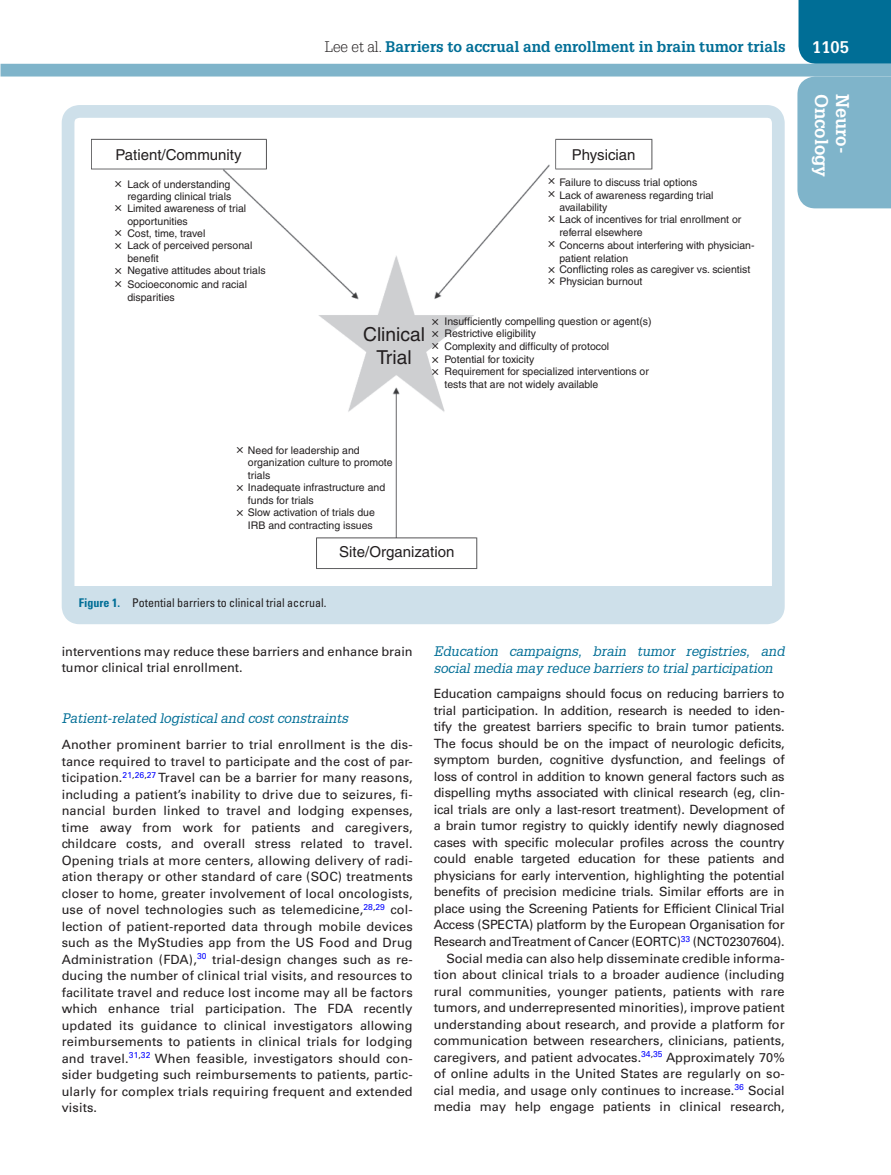
<style>
.page{position:relative;width:891px;height:1175px;background:#fff}
.page>*{position:absolute;margin:0;border:0;box-sizing:border-box;transform-origin:0 0}
.t1{font:19.2px/23.1px "Helvetica";color:#231f20;text-align:center}
.t2{font:700 18px "Glypha LT Std";color:#fff}
.t3{font:700 16.5px "Glypha LT Std";color:#fff}
.t4{font:700 15px "Glypha LT Std";color:#006e96}
.t5{font:15px "Helvetica";color:#231f20}
.t6{font:italic 13.5px/16.5px "Glypha LT Std";color:#006e96}
.t7{font:12.75px/16.5px "Univers LT Std";letter-spacing:-.015em;color:#231f20}
.t8{font:condensed 12px "Univers LT Std";color:#231f20}
.t9{font:12px/24.9px "Helvetica";color:#231f20}
.t10{font:10.5px/12.5px "Helvetica";color:#231f20}
.s1{font-weight:300;color:#231f20}
.s2{font-weight:700;color:#006e96}
</style>
<div class="page">
<div style="left:799px;top:0;width:92px;height:64px;background:#006e96"></div>
<div style="left:1px;top:64px;width:890px;height:12px;background:#7fb4ca"></div>
<div style="left:797px;top:76px;width:94px;height:132px;background:#7fb4ca"></div>
<div style="left:70px;top:586px;width:706px;height:28px;background:#cee0ea"></div>
<img style="left:91px;top:139px;width:562px;height:430px">
<div style="left:62px;top:105px;width:723px;height:519px;border:13px solid #cee0ea;border-radius:12px"></div>
<p class="t4" style="left:325px;top:37px;width:462px"><span class="s1">Lee et al.</span> Barriers to accrual and enrollment in brain tumor trials</p>
<p class="t3" style="left:812px;top:37px;width:38px">1105</p>
<p class="t5" style="left:115px;top:146px;width:128px">Patient/Community</p>
<p class="t5" style="left:572px;top:146px;width:65px">Physician</p>
<p class="t10" style="left:559px;top:176px;width:184px">Failure to discuss trial options<br>Lack of awareness regarding trial availability<br>Lack of incentives for trial enrollment or referral elsewhere</p>
<p class="t10" style="left:559px;top:239px;width:197px">Concerns about interfering with physician&shy;patient relation</p>
<p class="t10" style="left:559px;top:263px;width:192px">Conflicting roles as caregiver vs. scientist<br>Physician burnout</p>
<p class="t9" style="left:115px;top:170px;width:9px">×</p>
<p class="t9" style="left:548px;top:174px;width:9px;line-height:12.5px">× ×</p>
<p class="t9" style="left:548px;top:206px;width:9px">× ×</p>
<p class="t9" style="left:548px;top:263px;width:9px;line-height:11.4px">× ×</p>
<p class="t9" style="left:432px;top:308px;width:9px">×</p>
<p class="t10" style="left:127px;top:178px;width:106px">Lack of understanding regarding clinical trials</p>
<p class="t10" style="left:127px;top:203px;width:140px">Limited awareness of trial opportunities<br>Cost, time, travel<br>Lack of perceived personal benefit<br>Negative attitudes about trials</p>
<p class="t10" style="left:127px;top:278px;width:121px">Socioeconomic and racial disparities</p>
<p class="t9" style="left:115px;top:195px;width:9px">× ×</p>
<p class="t9" style="left:115px;top:232px;width:9px">× ×</p>
<p class="t9" style="left:115px;top:270px;width:9px">×</p>
<p class="t10" style="left:444px;top:315px;width:209px">Insufficiently compelling question or agent(s)<br>Restrictive eligibility<br>Complexity and difficulty of protocol Potential for toxicity<br>Requirement for specialized interventions or tests that are not widely available</p>
<h1 class="t1" style="left:363px;top:322px;width:63px">Clinical<br>Trial</h1>
<p class="t9" style="left:432px;top:327px;width:9px;line-height:12px">× ×</p>
<p class="t9" style="left:432px;top:352px;width:9px;line-height:12.3px">× ×</p>
<p class="t10" style="left:248px;top:444px;width:146px">Need for leadership and organization culture to promote trials<br>Inadequate infrastructure and funds for trials<br>Slow activation of trials due<br>IRB and contracting issues</p>
<p class="t5" style="left:339px;top:543px;width:117px">Site/Organization</p>
<p class="t8" style="left:79px;top:595px;width:249px"><span class="s2">Figure 1.</span> Potential barriers to clinical trial accrual.</p>
<p class="t9" style="left:237px;top:437px;width:9px">×</p>
<p class="t9" style="left:237px;top:474px;width:9px">× ×</p>
<p class="t7" style="left:62px;top:643px;width:352px">interventions may reduce these barriers and enhance brain tumor clinical trial enrollment.</p>
<p class="t6" style="left:62px;top:710px;width:288px">Patient-related logistical and cost constraints</p>
<p class="t7" style="left:62px;top:736px;width:353px;text-align:justify">Another prominent barrier to trial enrollment is the dis&shy;tance required to travel to participate and the cost of par&shy;ticipation.<sup>21</sup><sup>,</sup><sup>26</sup><sup>,</sup><sup>27</sup> Travel can be a barrier for many reasons, including a patient’s inability to drive due to seizures, fi&shy;nancial burden linked to travel and lodging expenses, time away from work for patients and caregivers, childcare costs, and overall stress related to travel.<br>Opening trials at more centers, allowing delivery of radi&shy;ation therapy or other standard of care (SOC) treatments closer to home, greater involvement of local oncologists, use of novel technologies such as telemedicine,<sup>28</sup><sup>,</sup><sup>29</sup> col&shy;lection of patient-reported data through mobile devices such as the MyStudies app from the US Food and Drug Administration (FDA),<sup>30</sup> trial-design changes such as re&shy;ducing the number of clinical trial visits, and resources to facilitate travel and reduce lost income may all be factors which enhance trial participation. The FDA recently updated its guidance to clinical investigators allowing reimbursements to patients in clinical trials for lodging and travel.<sup>31</sup><sup>,</sup><sup>32</sup> When feasible, investigators should con&shy;sider budgeting such reimbursements to patients, partic&shy;ularly for complex trials requiring frequent and extended visits.</p>
<p class="t6" style="left:434px;top:643px;width:352px">Education campaigns, brain tumor registries, and social media may reduce barriers to trial participation</p>
<p class="t7" style="left:434px;top:685px;width:353px;text-align:right">Education campaigns should focus on reducing barriers to trial participation. In addition, research is needed to iden&shy;tify the greatest barriers specific to brain tumor patients.<br>The focus should be on the impact of neurologic deficits, symptom burden, cognitive dysfunction, and feelings of loss of control in addition to known general factors such as dispelling myths associated with clinical research (eg, clin&shy;ical trials are only a last-resort treatment). Development of a brain tumor registry to quickly identify newly diagnosed cases with specific molecular profiles across the country could enable targeted education for these patients and physicians for early intervention, highlighting the potential benefits of precision medicine trials. Similar efforts are in place using the Screening Patients for Efficient Clinical Trial Access (SPECTA) platform by the European Organisation for Research and Treatment of Cancer (EORTC)<sup>33</sup> (NCT02307604).<br>Social media can also help disseminate credible informa&shy;tion about clinical trials to a broader audience (including rural communities, younger patients, patients with rare tumors, and underrepresented minorities), improve patient understanding about research, and provide a platform for communication between researchers, clinicians, patients, caregivers, and patient advocates.<sup>34</sup><sup>,</sup><sup>35</sup> Approximately 70% of online adults in the United States are regularly on so&shy;cial media, and usage only continues to increase.<sup>36</sup> Social media may help engage patients in clinical research,</p>
<h2 class="t2" style="left:833px;top:94px;width:85px;rotate:90deg">Oncology</h2>
<h2 class="t2" style="left:854px;top:94px;width:61px;rotate:90deg">Neuro-</h2>
</div>
